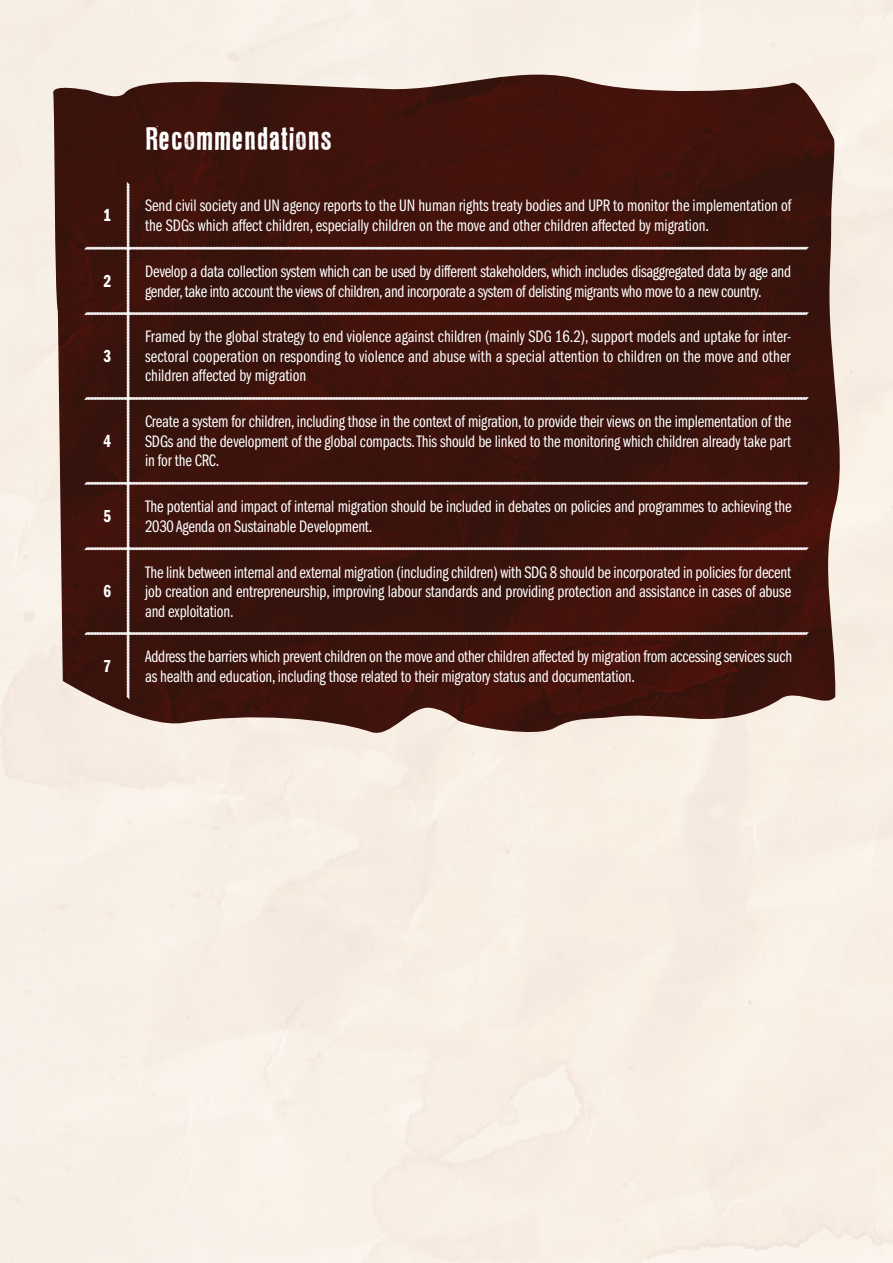
<style>
.page{position:relative;width:893px;height:1263px;background:#fff}
.page>*{position:absolute;margin:0;border:0;box-sizing:border-box;transform-origin:0 0}
.t1{font:28.5px "LL Rubber Grotesque";letter-spacing:-.025em;color:#fff}
.t2{font:18px "ITC Franklin Gothic Std Dm Cp";color:#fff}
.t3{font:17.25px/19.5px "ITC Franklin Gothic Std Bk Cp";letter-spacing:-.01em;color:#fff}
</style>
<div class="page">
<svg style="left:53px;top:73px;width:788px;height:661px;background:#67443c"></svg>
<svg style="left:84px;top:182px;width:725px;height:517px;background:#421a13"></svg>
<h1 class="t1" style="left:146px;top:122px;width:188px">Recommendations</h1>
<p class="t2" style="left:103px;top:206px;width:9px">1</p>
<p class="t3" style="left:145px;top:196px;width:648px">Send civil society and UN agency reports to the UN human rights treaty bodies and UPR to monitor the implementation of the SDGs which affect children, especially children on the move and other children affected by migration.</p>
<p class="t2" style="left:103px;top:271px;width:9px">2</p>
<p class="t3" style="left:145px;top:262px;width:648px">Develop a data collection system which can be used by different stakeholders, which includes disaggregated data by age and gender, take into account the views of children, and incorporate a system of delisting migrants who move to a new country.</p>
<p class="t2" style="left:103px;top:346px;width:9px">3</p>
<p class="t2" style="left:103px;top:431px;width:9px">4</p>
<p class="t3" style="left:145px;top:327px;width:648px;text-align:justify">Framed by the global strategy to end violence against children (mainly SDG 16.2), support models and uptake for inter&shy;sectoral cooperation on responding to violence and abuse with a special attention to children on the move and other children affected by migration</p>
<p class="t3" style="left:145px;top:412px;width:648px;text-align:justify">Create a system for children, including those in the context of migration, to provide their views on the implementation of the SDGs and the development of the global compacts. This should be linked to the monitoring which children already take part in for the CRC.</p>
<p class="t2" style="left:103px;top:506px;width:9px">5</p>
<p class="t3" style="left:145px;top:497px;width:648px">The potential and impact of internal migration should be included in debates on policies and programmes to achieving the<br>2030 Agenda on Sustainable Development.</p>
<p class="t2" style="left:103px;top:581px;width:9px">6</p>
<p class="t3" style="left:145px;top:562px;width:648px;text-align:justify">The link between internal and external migration (including children) with SDG 8 should be incorporated in policies for decent job creation and entrepreneurship, improving labour standards and providing protection and assistance in cases of abuse and exploitation.</p>
<p class="t2" style="left:103px;top:656px;width:9px">7</p>
<p class="t3" style="left:145px;top:647px;width:648px">Address the barriers which prevent children on the move and other children affected by migration from accessing services such as health and education, including those related to their migratory status and documentation.</p>
</div>
